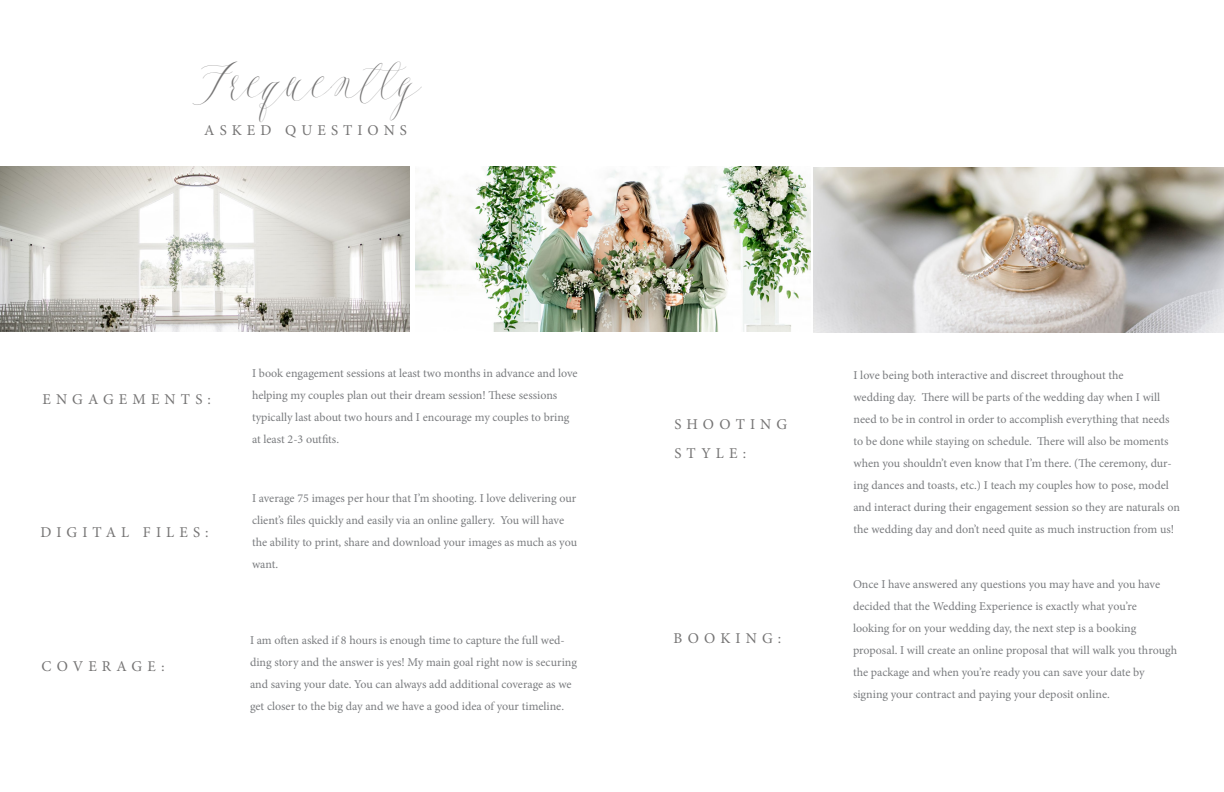
<style>
.page{position:relative;width:1224px;height:792px;background:#fff}
.page>*{position:absolute;margin:0;border:0;box-sizing:border-box;transform-origin:0 0}
.t1{font:47px "Feast";color:#757474}
.t2{font:15px/29px "Minion Pro";letter-spacing:.34em;color:#757474}
.t3{font:12px/22px "Minion Pro";color:#7a7c7f}
.s1{font-family:"Garamond Premr Pro"}
</style>
<div class="page">
<img style="left:416px;top:167px;width:395px;height:165px">
<img style="left:0;top:167px;width:409px;height:165px">
<img style="left:814px;top:168px;width:410px;height:165px">
<h1 class="t1" style="left:202px;top:54px;width:215px">Frequently</h1>
<p class="t2" style="left:204px;top:116px;width:204px">ASKED QUESTIONS</p>
<p class="t2" style="left:42px;top:384px;width:170px">ENGAGEMENTS:</p>
<p class="t2" style="left:40px;top:518px;width:170px">DIGITAL FILES:</p>
<p class="t2" style="left:42px;top:651px;width:125px">COVERAG<span class="s1">E:</span></p>
<p class="t3" style="left:252px;top:363px;width:327px">I book engagement sessions at least two months in advance and love helping my couples plan out their dream session! These sessions typically last about two hours and I encourage my couples to bring at least 2-3 outfits.</p>
<p class="t3" style="left:252px;top:487px;width:327px">I average 75 images per hour that I’m shooting. I love delivering our client’s files quickly and easily via an online gallery. You will have the ability to print, share and download your images as much as you want.</p>
<p class="t3" style="left:250px;top:630px;width:328px">I am often asked if 8 hours is enough time to capture the full wed&shy;ding story and the answer is yes! My main goal right now is securing and saving your date. You can always add additional coverage as we get closer to the big day and we have a good idea of your timeline.</p>
<p class="t2" style="left:674px;top:409px;width:114px">SHOOTING<br>STYLE:</p>
<p class="t2" style="left:674px;top:624px;width:109px">BOOKING:</p>
<p class="t3" style="left:854px;top:365px;width:328px">I love being both interactive and discreet throughout the<br>wedding day. There will be parts of the wedding day when I will need to be in control in order to accomplish everything that needs to be done while staying on schedule. There will also be moments when you shouldn’t even know that I’m there. (The ceremony, dur&shy;ing dances and toasts, etc.) I teach my couples how to pose, model and interact during their engagement session so they are naturals on the wedding day and don’t need quite as much instruction from us!</p>
<p class="t3" style="left:853px;top:573px;width:326px">Once I have answered any questions you may have and you have decided that the Wedding Experience is exactly what you’re<br>looking for on your wedding day, the next step is a booking proposal. I will create an online proposal that will walk you through the package and when you’re ready you can save your date by signing your contract and paying your deposit online.</p>
</div>
